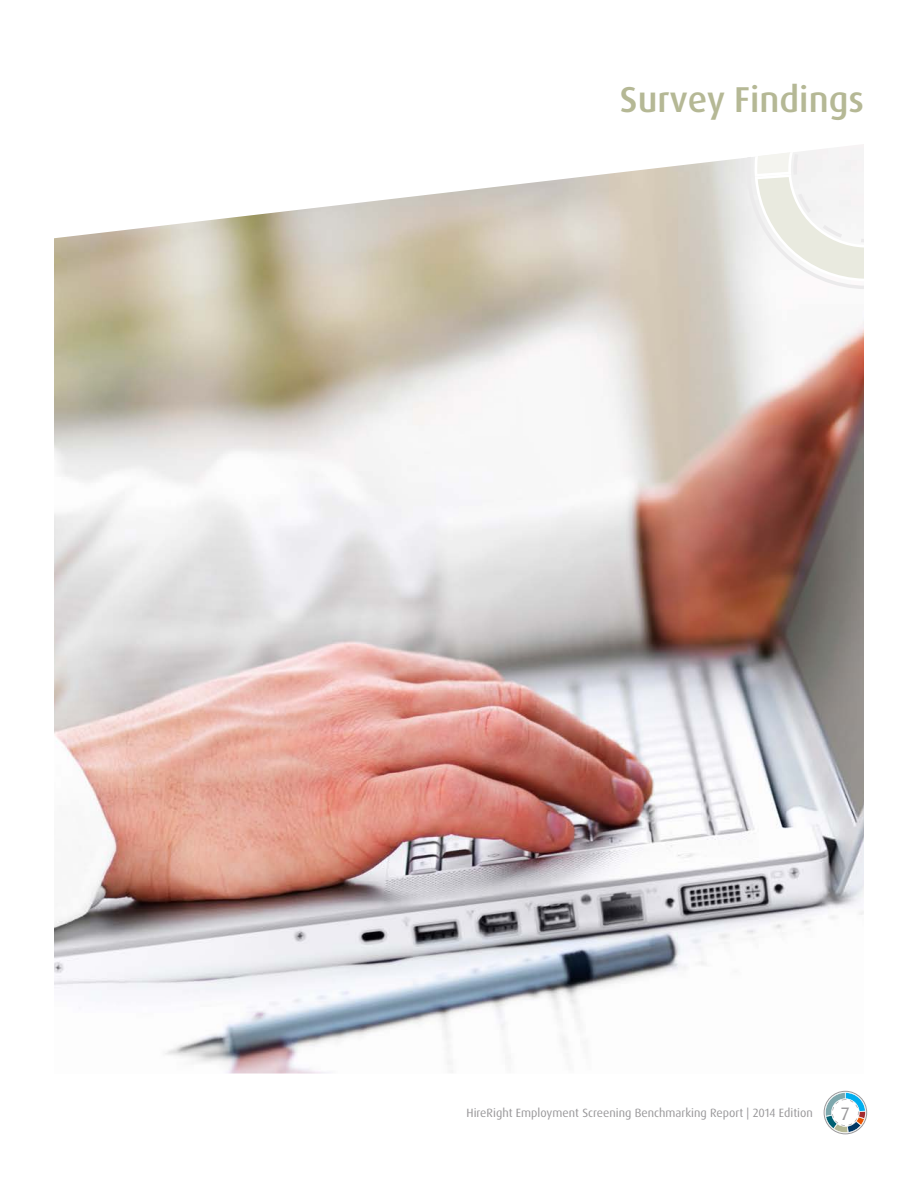
<style>
.page{position:relative;width:918px;height:1188px;background:#fff}
.page>*{position:absolute;margin:0;border:0;box-sizing:border-box;transform-origin:0 0}
.t1{font:500 36px "Dax OT";color:#b5b895}
.t2{font:18px "Dax OT";color:#99989a}
.t3{font:12px "Dax OT";color:#99989a}
</style>
<div class="page">
<svg style="left:823px;top:1092px;width:43px;height:41px"></svg>
<div style="left:824px;top:1091px;width:43px;height:43px;border:1px solid #99989a;border-radius:50%"></div>
<img style="left:54px;top:158px;width:810px;height:916px">
<svg style="left:747px;top:144px;width:117px;height:145px"></svg>
<h1 class="t1" style="left:620px;top:77px;width:246px">Survey Findings</h1>
<p class="t3" style="left:467px;top:1106px;width:348px">HireRight Employment Screening Benchmarking Report | 2014 Edition</p>
<h2 class="t2" style="left:841px;top:1102px;width:10px">7</h2>
</div>
